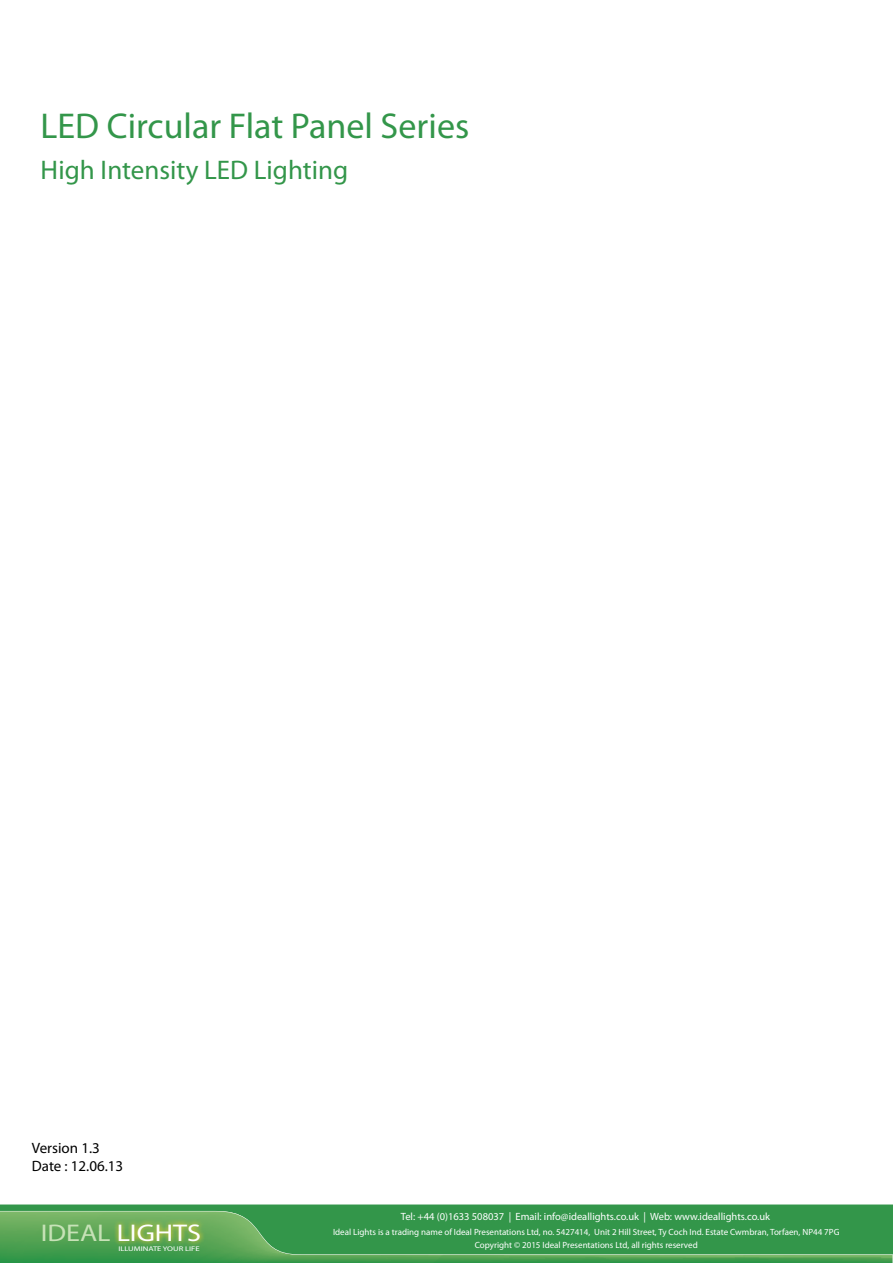
<style>
.page{position:relative;width:893px;height:1263px;background:#fff}
.page>*{position:absolute;margin:0;border:0;box-sizing:border-box;transform-origin:0 0}
.t1{font:36px "Myriad Pro";color:#33964a}
.t2{font:27px "Myriad Pro";color:#33964a}
.t3{font:24.15px "Myriad Pro";color:#fff;scale:1.16 1}
.t4{font:15px/18px "Myriad Pro";color:#000}
.t5{font:10.5px "Myriad Pro";color:#fff}
.t6{font:9px/13.4px "Myriad Pro";color:#fff;text-align:center}
.t7{font:6.75px "Myriad Pro";color:#fff;scale:1.26 1}
.s1{color:#c7e2b7}
</style>
<div class="page">
<svg style="left:0;top:1204px;width:893px;height:59px;background:#429d57"></svg>
<img style="left:0;top:1255px;width:892px;height:8px">
<svg style="left:0;top:1211px;width:893px;height:44px;background:#409c50"></svg>
<svg style="left:113px;top:1219px;width:92px;height:27px;background:#79ae4f"></svg>
<h1 class="t1" style="left:41px;top:103px;width:430px">LED Circular Flat Panel Series</h1>
<h2 class="t2" style="left:41px;top:153px;width:309px">High Intensity LED Lighting</h2>
<h3 class="t4" style="left:32px;top:1139px;width:93px">Version 1.3<br>Date : 12.06.13</h3>
<h3 class="t3" style="left:41px;top:1218px;width:140px"><span class="s1">IDEAL</span> LIGHTS</h3>
<p class="t7" style="left:118px;top:1244px;width:66px">ILLUMINATE YOUR LIFE</p>
<p class="t5" style="left:401px;top:1210px;width:371px">Tel: +44 (0)1633 508037 | Email: info@ideallights.co.uk | Web: www.ideallights.co.uk</p>
<p class="t6" style="left:333px;top:1225px;width:508px">Ideal Lights is a trading name of Ideal Presentations Ltd, no. 5427414, Unit 2 Hill Street, Ty Coch Ind. Estate Cwmbran, Torfaen, NP44 7PG<br>Copyright © 2015 Ideal Presentations Ltd, all rights reserved</p>
</div>
